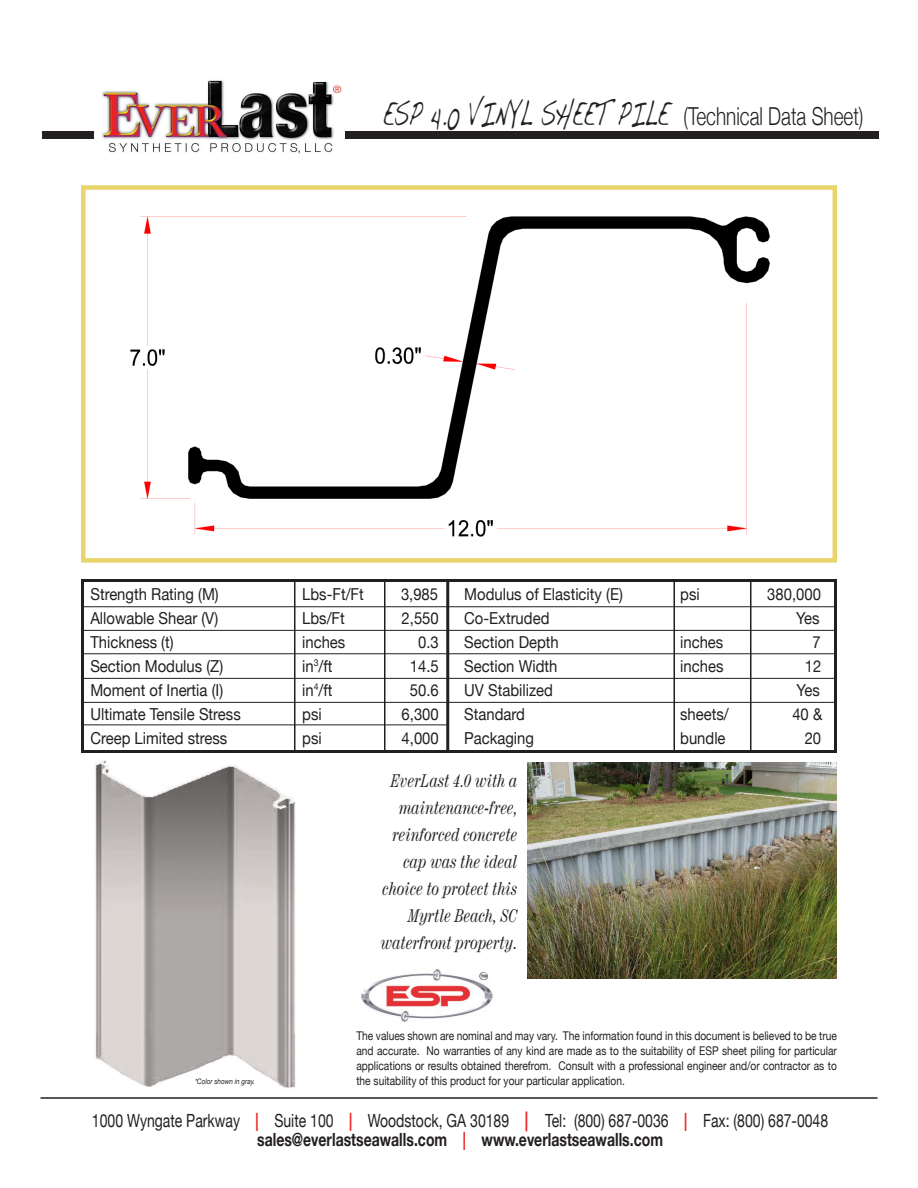
<style>
.page{position:relative;width:918px;height:1188px;background:#fff}
.page>*{position:absolute;margin:0;border:0;box-sizing:border-box;transform-origin:0 0}
.t1{font:35.4px "Handwriting Dakota";color:#231f20;scale:.57 1}
.t2{font:18.15px/19.5px "Helvetica Neue";color:#231f20;text-align:center;scale:.77 1}
.t3{font:italic 18.15px/27px "Century 725 BT";color:#231f20;text-align:right;scale:.77 1}
.t4{font:16.5px "Helvetica Neue";color:#231f20;scale:.9 1}
.t5{font:12px/15px "Helvetica Neue";color:#231f20;text-align:justify;scale:.85 1}
.t6{font:italic 7.5px "Helvetica Neue";color:#231f20;scale:.85 1}
.s1{font-family:"Helvetica Neue";font-weight:300;font-size:24.75px}
.s2{font-size:19.8px}
.s3{font-weight:700;color:#ee2123}
.s4{font-weight:700;font-size:19.8px;color:#ee2123}
.s5{font-weight:700}
</style>
<div class="page">
<img style="left:95px;top:760px;width:200px;height:328px">
<div style="left:81px;top:185px;width:756px;height:378px;border:4px solid #e9d56c"></div>
<img style="left:130px;top:216px;width:640px;height:321px">
<div style="left:42px;top:131px;width:837px;height:7px;background:#231f20"></div>
<img style="left:101px;top:80px;width:244px;height:74px">
<div style="left:95px;top:92px;width:6px;height:51px;background:#fff"></div>
<img style="left:361px;top:969px;width:132px;height:53px">
<hr style="left:40px;top:1097px;width:838px;height:2px;background:#231f20">
<img style="left:528px;top:763px;width:309px;height:216px">
<div style="left:81px;top:579px;width:756px;height:174px;border:3px solid #231f20"></div>
<hr style="left:294px;top:580px;width:2px;height:172px;background:#231f20">
<hr style="left:384px;top:579px;width:2px;height:173px;background:#231f20">
<hr style="left:446px;top:579px;width:3px;height:171px;background:#231f20">
<hr style="left:674px;top:579px;width:1px;height:171px;background:#231f20">
<hr style="left:750px;top:579px;width:2px;height:171px;background:#231f20">
<hr style="left:81px;top:606px;width:755px;height:1px;background:#231f20">
<hr style="left:81px;top:725px;width:366px;height:1px;background:#231f20">
<hr style="left:81px;top:630px;width:754px;height:1px;background:#231f20">
<hr style="left:81px;top:678px;width:756px;height:1px;background:#231f20">
<hr style="left:81px;top:702px;width:754px;height:1px;background:#231f20">
<hr style="left:84px;top:653px;width:752px;height:1px;background:#231f20">
<h1 class="t1" style="left:382px;top:92px;width:845px">ESP 4.0 VINYL SHEET PILE <span class="s1">(Technical Data Sheet)</span></h1>
<p class="t4" style="left:90px;top:584px;width:144px">Strength Rating (M)</p>
<p class="t4" style="left:302px;top:584px;width:70px">Lbs-Ft/Ft</p>
<p class="t4" style="left:401px;top:584px;width:43px">3,985</p>
<p class="t4" style="left:464px;top:584px;width:178px">Modulus of Elasticity (E)</p>
<p class="t4" style="left:680px;top:584px;width:23px">psi</p>
<p class="t4" style="left:767px;top:584px;width:61px">380,000</p>
<p class="t4" style="left:90px;top:608px;width:144px">Allowable Shear (V)</p>
<p class="t4" style="left:302px;top:608px;width:49px">Lbs/Ft</p>
<p class="t4" style="left:402px;top:608px;width:43px">2,550</p>
<p class="t4" style="left:464px;top:608px;width:96px">Co-Extruded</p>
<p class="t4" style="left:796px;top:608px;width:27px">Yes</p>
<p class="t4" style="left:90px;top:632px;width:94px">Thickness (t)</p>
<p class="t4" style="left:302px;top:632px;width:49px">inches</p>
<p class="t4" style="left:418px;top:632px;width:24px">0.3</p>
<p class="t4" style="left:464px;top:632px;width:107px">Section Depth</p>
<p class="t4" style="left:680px;top:632px;width:49px">inches</p>
<p class="t4" style="left:813px;top:632px;width:11px">7</p>
<p class="t4" style="left:90px;top:656px;width:149px">Section Modulus (Z)</p>
<p class="t4" style="left:302px;top:656px;width:35px">in<sup>3</sup>/ft</p>
<p class="t4" style="left:410px;top:656px;width:34px">14.5</p>
<p class="t4" style="left:464px;top:656px;width:105px">Section Width</p>
<p class="t4" style="left:680px;top:656px;width:49px">inches</p>
<p class="t4" style="left:805px;top:656px;width:20px">12</p>
<p class="t4" style="left:90px;top:680px;width:149px">Moment of Inertia (I)</p>
<p class="t4" style="left:302px;top:680px;width:35px">in<sup>4</sup>/ft</p>
<p class="t4" style="left:410px;top:680px;width:34px">50.6</p>
<p class="t4" style="left:464px;top:680px;width:100px">UV Stabilized</p>
<p class="t4" style="left:797px;top:680px;width:27px">Yes</p>
<p class="t4" style="left:90px;top:704px;width:169px">Ultimate Tensile Stress</p>
<p class="t4" style="left:302px;top:704px;width:23px">psi</p>
<p class="t4" style="left:402px;top:704px;width:43px">6,300</p>
<p class="t4" style="left:464px;top:704px;width:69px">Standard</p>
<p class="t4" style="left:680px;top:704px;width:56px">sheets/</p>
<p class="t4" style="left:792px;top:704px;width:35px">40 &amp;</p>
<p class="t4" style="left:90px;top:728px;width:154px">Creep Limited stress</p>
<p class="t4" style="left:302px;top:728px;width:23px">psi</p>
<p class="t4" style="left:402px;top:728px;width:43px">4,000</p>
<p class="t4" style="left:464px;top:728px;width:79px">Packaging</p>
<p class="t4" style="left:680px;top:728px;width:52px">bundle</p>
<p class="t4" style="left:805px;top:728px;width:20px">20</p>
<p class="t6" style="left:195px;top:1077px;width:72px">*Color shown in gray.</p>
<p class="t3" style="left:381px;top:766px;width:179px">EverLast 4.0 with a maintenance-free, reinforced concrete cap was the ideal choice to protect this<br>Myrtle Beach, SC waterfront property<span class="s2">.</span></p>
<p class="t5" style="left:356px;top:1028px;width:567px">The values shown are nominal and may vary. The information found in this document is believed to be true and accurate. No warranties of any kind are made as to the suitability of ESP sheet piling for particular applications or results obtained therefrom. Consult with a professional engineer and/or contractor as to the suitability of this product for your particular application.</p>
<p class="t2" style="left:92px;top:1110px;width:958px">1000 Wyngate Parkway <span class="s3">|</span> Suite 100 <span class="s3">|</span> Woodstock, GA 30189 <span class="s4">|</span> Tel: (800) 687-0036 <span class="s3">|</span> Fax: (800) 687-0048 <span class="s5">sales@everlastseawalls.com</span> <span class="s3">|</span> <span class="s5">www.everlastseawalls.com</span></p>
</div>
